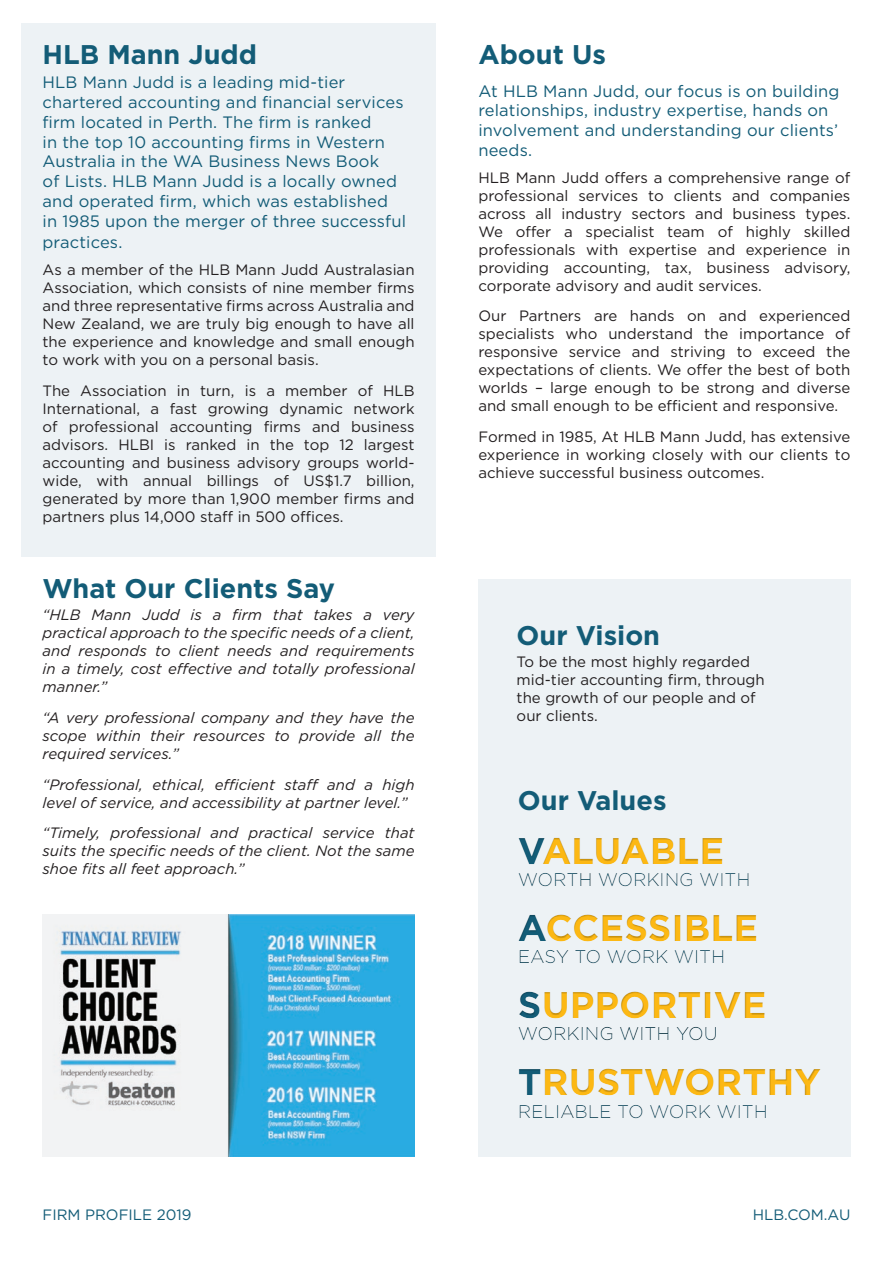
<style>
.page{position:relative;width:893px;height:1263px;background:#fff}
.page>*{position:absolute;margin:0;border:0;box-sizing:border-box;transform-origin:0 0}
.t1{font:700 37.05px "Gotham";color:#fcb814}
.t2{font:700 27px "Gotham";color:#135c77}
.t3{font:300 18.45px "Gotham";color:#135c77}
.t4{font:16.5px/19.8px "Gotham";letter-spacing:.01em;color:#135c77}
.t5{font:15px/18px "Gotham";color:#231f20;text-align:justify}
.t6{font:italic 15px/18px "Gotham";color:#231f20;text-align:justify}
.t7{font:15px "Gotham";color:#135c77}
.s1{color:#135c77}
</style>
<div class="page">
<div style="left:21px;top:23px;width:415px;height:534px;background:#edf2f5"></div>
<div style="left:478px;top:579px;width:372px;height:578px;background:#edf2f5"></div>
<div style="left:507px;top:824px;width:386px;height:54px;background:#231f20;opacity:.25"></div>
<div style="left:506px;top:867px;width:387px;height:27px;background:#231f20;opacity:.6"></div>
<div style="left:507px;top:1056px;width:386px;height:54px;background:#231f20;opacity:.25"></div>
<div style="left:506px;top:1098px;width:387px;height:27px;background:#231f20;opacity:.6"></div>
<div style="left:507px;top:901px;width:386px;height:54px;background:#231f20;opacity:.25"></div>
<div style="left:506px;top:944px;width:387px;height:27px;background:#231f20;opacity:.6"></div>
<div style="left:507px;top:978px;width:304px;height:54px;background:#231f20;opacity:.25"></div>
<div style="left:507px;top:1021px;width:232px;height:27px;background:#231f20;opacity:.6"></div>
<img style="left:43px;top:915px;width:372px;height:242px">
<h2 class="t2" style="left:43px;top:37px;width:216px">HLB Mann Judd</h2>
<p class="t4" style="left:43px;top:72px;width:365px">HLB Mann Judd is a leading mid-tier chartered accounting and financial services firm located in Perth. The firm is ranked<br>in the top 10 accounting firms in Western Australia in the WA Business News Book<br>of Lists. HLB Mann Judd is a locally owned and operated firm, which was established in 1985 upon the merger of three successful</p>
<p class="t4" style="left:43px;top:232px;width:81px">practices.</p>
<p class="t5" style="left:43px;top:260px;width:374px">As a member of the HLB Mann Judd Australasian Association, which consists of nine member firms and three representative firms across Australia and New Zealand, we are truly big enough to have all the experience and knowledge and small enough to work with you on a personal basis.</p>
<p class="t5" style="left:43px;top:381px;width:374px">The Association in turn, is a member of HLB International, a fast growing dynamic network of professional accounting firms and business advisors. HLBI is ranked in the top 12 largest accounting and business advisory groups world&shy;wide, with annual billings of US$1.7 billion, generated by more than 1,900 member firms and partners plus 14,000 staff in 500 offices.</p>
<h2 class="t2" style="left:43px;top:570px;width:294px">What Our Clients Say</h2>
<p class="t6" style="left:43px;top:605px;width:374px">“HLB Mann Judd is a firm that takes a very practical approach to the specific needs of a client, and responds to client needs and requirements in a timely, cost effective and totally professional manner.”</p>
<p class="t6" style="left:43px;top:708px;width:374px">“A very professional company and they have the scope within their resources to provide all the required services.”</p>
<p class="t6" style="left:43px;top:775px;width:374px">“Professional, ethical, efficient staff and a high level of service, and accessibility at partner level.”</p>
<p class="t6" style="left:43px;top:824px;width:374px">“Timely, professional and practical service that suits the specific needs of the client. Not the same shoe fits all feet approach.”</p>
<h2 class="t2" style="left:478px;top:37px;width:129px">About Us</h2>
<p class="t4" style="left:478px;top:81px;width:363px">At HLB Mann Judd, our focus is on building relationships, industry expertise, hands on involvement and understanding our clients’ needs.</p>
<p class="t5" style="left:478px;top:168px;width:374px">HLB Mann Judd offers a comprehensive range of professional services to clients and companies across all industry sectors and business types.<br>We offer a specialist team of highly skilled professionals with expertise and experience in providing accounting, tax, business advisory, corporate advisory and audit services.</p>
<p class="t5" style="left:478px;top:307px;width:374px">Our Partners are hands on and experienced specialists who understand the importance of responsive service and striving to exceed the expectations of clients. We offer the best of both worlds – large enough to be strong and diverse and small enough to be efficient and responsive.</p>
<p class="t5" style="left:478px;top:427px;width:374px">Formed in 1985, At HLB Mann Judd, has extensive experience in working closely with our clients to achieve successful business outcomes.</p>
<h2 class="t2" style="left:517px;top:617px;width:145px">Our Vision</h2>
<p class="t5" style="left:517px;top:652px;width:250px;text-align:left">To be the most highly regarded mid-tier accounting firm, through the growth of our people and of our clients.</p>
<h2 class="t2" style="left:518px;top:782px;width:150px">Our Values</h2>
<h1 class="t1" style="left:518px;top:826px;width:208px"><span class="s1">V</span>ALUABLE</h1>
<p class="t3" style="left:518px;top:868px;width:234px">WORTH WORKING WITH</p>
<h1 class="t1" style="left:518px;top:903px;width:242px"><span class="s1">A</span>CCESSIBLE</h1>
<p class="t3" style="left:518px;top:945px;width:209px">EASY TO WORK WITH</p>
<h1 class="t1" style="left:518px;top:980px;width:250px"><span class="s1">S</span>UPPORTIVE</h1>
<p class="t3" style="left:518px;top:1022px;width:201px">WORKING WITH YOU</p>
<h1 class="t1" style="left:518px;top:1058px;width:305px"><span class="s1">T</span>RUSTWORTHY</h1>
<p class="t3" style="left:518px;top:1099px;width:251px">RELIABLE TO WORK WITH</p>
<p class="t7" style="left:43px;top:1205px;width:150px">FIRM PROFILE 2019</p>
<p class="t7" style="left:753px;top:1205px;width:99px">HLB.COM.AU</p>
</div>
